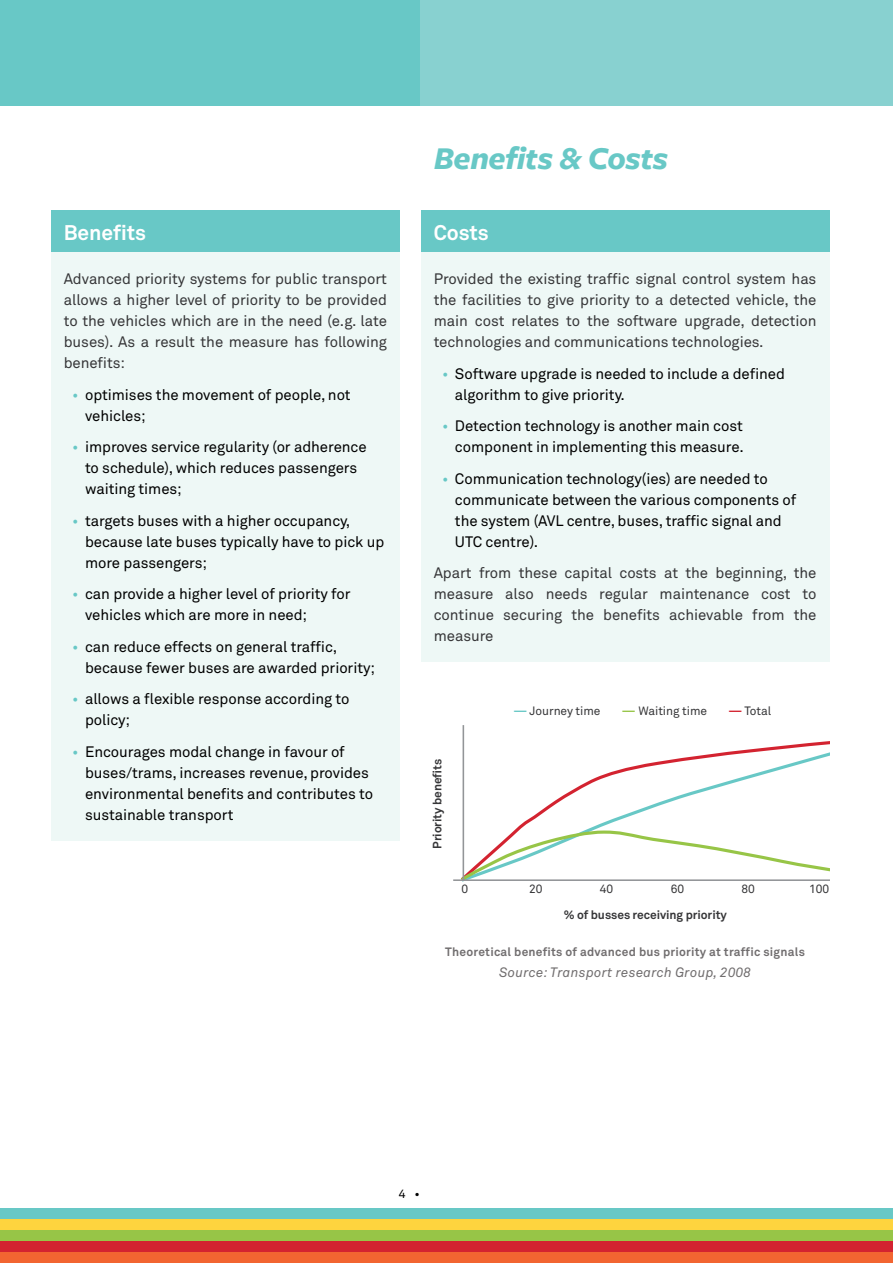
<style>
.page{position:relative;width:893px;height:1263px;background:#fff}
.page>*{position:absolute;margin:0;border:0;box-sizing:border-box;transform-origin:0 0}
.t1{font:italic 700 33px "Freight Sans Pro";letter-spacing:-.01em;color:#68c8c6}
.t2{font:700 21px "Akkurat Pro";letter-spacing:-.005em;color:#fff}
.t3{font:15px/21px "Akkurat Pro";letter-spacing:-.005em;color:#000}
.t4{font:15px/21px "Akkurat Pro";letter-spacing:-.005em;color:#363638;text-align:justify}
.t5{font:italic 13.5px "Akkurat Pro";letter-spacing:.02em;color:#716e6f}
.t6{font:700 12px "Akkurat Pro";letter-spacing:.02em;color:#716e6f}
.t7{font:700 12px "Akkurat Pro";letter-spacing:-.005em;color:#363638}
.t8{font:12px "Akkurat Pro";letter-spacing:-.005em;color:#363638}
.t9{font:12px "Akkurat Mono";color:#000}
.s1{color:#68c8c6}
.s2{font-weight:700;color:#68c8c6}
.s3{font-weight:700;color:#97c547}
.s4{font-weight:700;color:#d32330}
</style>
<div class="page">
<div style="left:0;top:1252px;width:893px;height:11px;background:#f26531"></div>
<div style="left:0;top:1241px;width:893px;height:11px;background:#d32330"></div>
<div style="left:0;top:1230px;width:893px;height:11px;background:#97c547"></div>
<div style="left:0;top:1219px;width:893px;height:11px;background:#fed43e"></div>
<div style="left:0;top:1208px;width:893px;height:11px;background:#68c8c6"></div>
<div style="left:51px;top:211px;width:349px;height:42px;background:#68c8c6"></div>
<div style="left:421px;top:211px;width:408px;height:42px;background:#68c8c6"></div>
<div style="left:421px;top:253px;width:408px;height:409px;background:#eef8f6"></div>
<svg style="left:462px;top:739px;width:367px;height:90px"></svg>
<svg style="left:461px;top:829px;width:368px;height:53px"></svg>
<hr style="left:453px;top:879px;width:376px;height:2px;background:#939598">
<hr style="left:463px;top:725px;width:1px;height:155px;background:#939598">
<div style="left:0;top:0;width:421px;height:106px;background:#68c8c6"></div>
<div style="left:421px;top:0;width:472px;height:106px;background:#88d1d0"></div>
<div style="left:51px;top:253px;width:349px;height:588px;background:#eef8f6"></div>
<h1 class="t1" style="left:434px;top:135px;width:236px">Benefits &amp; Costs</h1>
<h2 class="t2" style="left:64px;top:219px;width:84px">Benefits</h2>
<h2 class="t2" style="left:434px;top:219px;width:56px">Costs</h2>
<p class="t4" style="left:434px;top:269px;width:384px">Provided the existing traffic signal control system has the facilities to give priority to a detected vehicle, the main cost relates to the software upgrade, detection technologies and communications technologies.</p>
<p class="t3" style="left:455px;top:363px;width:331px;text-indent:-13px"><span class="s1">•</span> Software upgrade is needed to include a defined algorithm to give priority.</p>
<p class="t3" style="left:442px;top:416px;width:303px;text-align:right"><span class="s1">•</span> Detection technology is another main cost component in implementing this measure.</p>
<p class="t3" style="left:455px;top:468px;width:343px;text-indent:-13px"><span class="s1">•</span> Communication technology(ies) are needed to communicate between the various components of the system (AVL centre, buses, traffic signal and UTC centre).</p>
<p class="t4" style="left:434px;top:563px;width:384px">Apart from these capital costs at the beginning, the measure also needs regular maintenance cost to continue securing the benefits achievable from the measure</p>
<p class="t4" style="left:64px;top:269px;width:325px">Advanced priority systems for public transport allows a higher level of priority to be provided to the vehicles which are in the need (e.g. late buses). As a result the measure has following benefits:</p>
<p class="t3" style="left:85px;top:384px;width:267px;text-indent:-13px"><span class="s1">•</span> optimises the movement of people, not vehicles;</p>
<p class="t3" style="left:85px;top:437px;width:283px;text-indent:-13px"><span class="s1">•</span> improves service regularity (or adherence to schedule), which reduces passengers waiting times;</p>
<p class="t3" style="left:85px;top:510px;width:301px;text-indent:-13px"><span class="s1">•</span> targets buses with a higher occupancy, because late buses typically have to pick up more passengers;</p>
<p class="t3" style="left:85px;top:584px;width:267px;text-indent:-13px"><span class="s1">•</span> can provide a higher level of priority for vehicles which are more in need;</p>
<p class="t3" style="left:85px;top:636px;width:291px;text-indent:-13px"><span class="s1">•</span> can reduce effects on general traffic, because fewer buses are awarded priority;</p>
<p class="t3" style="left:85px;top:689px;width:266px;text-indent:-13px"><span class="s1">•</span> allows a flexible response according to policy;</p>
<p class="t3" style="left:85px;top:741px;width:290px;text-indent:-13px"><span class="s1">•</span> Encourages modal change in favour of buses/trams, increases revenue, provides environmental benefits and contributes to sustainable transport</p>
<p class="t8" style="left:513px;top:703px;width:89px"><span class="s2">—</span> Journey time</p>
<p class="t8" style="left:622px;top:703px;width:87px"><span class="s3">—</span> Waiting time</p>
<p class="t8" style="left:728px;top:703px;width:44px"><span class="s4">—</span> Total</p>
<p class="t7" style="left:430px;top:849px;width:92px;rotate:-90deg">Priority benefits</p>
<p class="t8" style="left:461px;top:882px;width:8px">0</p>
<p class="t8" style="left:529px;top:882px;width:15px">20</p>
<p class="t8" style="left:600px;top:882px;width:15px">40</p>
<p class="t8" style="left:671px;top:882px;width:15px">60</p>
<p class="t8" style="left:742px;top:882px;width:15px">80</p>
<p class="t8" style="left:809px;top:882px;width:22px">100</p>
<p class="t7" style="left:564px;top:907px;width:164px">% of busses receiving priority</p>
<p class="t6" style="left:445px;top:944px;width:361px">Theoretical benefits of advanced bus priority at traffic signals</p>
<p class="t5" style="left:499px;top:964px;width:254px">Source: Transport research Group, 2008</p>
<p class="t9" style="left:399px;top:1186px;width:24px">4 •</p>
</div>
